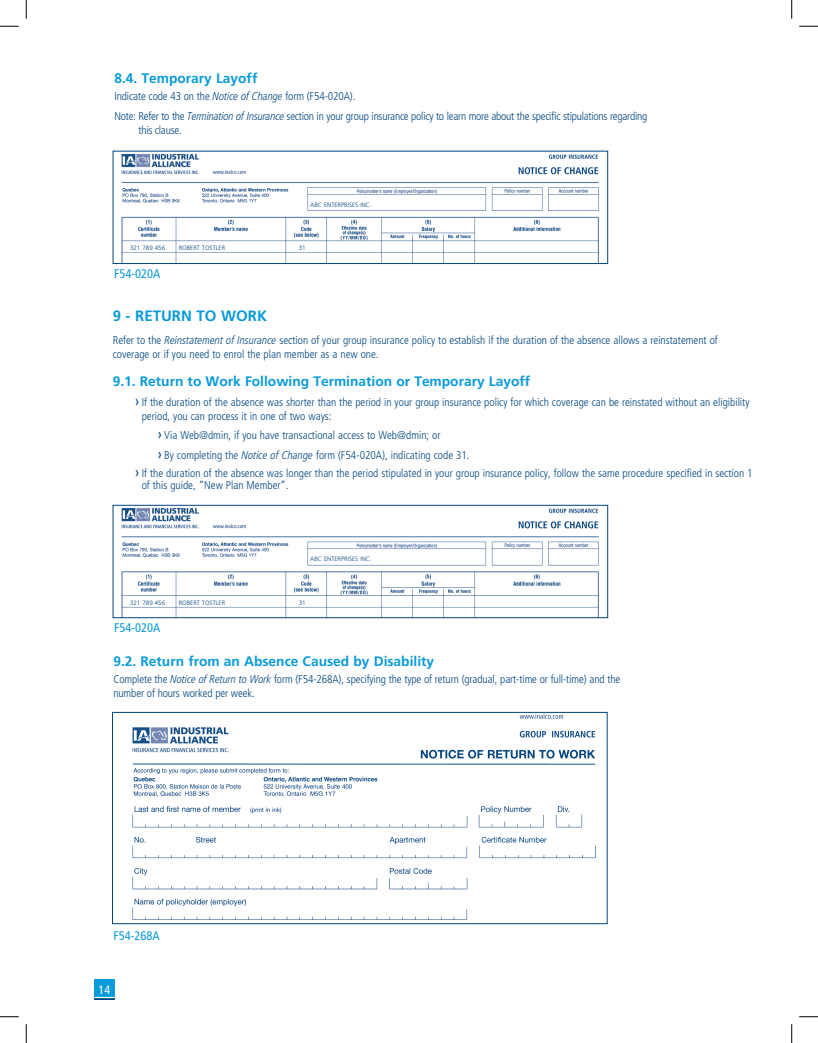
<style>
.page{position:relative;width:818px;height:1043px;background:#fff}
.page>*{position:absolute;margin:0;border:0;box-sizing:border-box;transform-origin:0 0}
.t1{font:700 15px "Frutiger";color:#089ad9}
.t2{font:700 13.75px "Frutiger";color:#089ad9}
.t3{font:condensed 12.5px "Frutiger";color:#089ad9}
.t4{font:condensed 12.12px "Frutiger";color:#fff}
.t5{font:300 condensed 11.25px/13.8px "Frutiger";color:#01457f}
.t6{font:300 condensed 11.25px/20px "Frutiger";letter-spacing:-.02em;color:#01457f}
.t7{font:300 6.25px "Frutiger";color:#01457f}
.s1{font-family:"Frutiger LT Pro";font-style:italic}
.s2{font-weight:400;font-size:15px}
</style>
<div class="page">
<div style="left:94px;top:979px;width:21px;height:18px;background:#089ad9"></div>
<hr style="left:94px;top:997px;width:21px;height:3px;background:#01457f">
<hr style="left:94px;top:996px;width:21px;height:2px;background:#fff">
<img style="left:132px;top:714px;width:464px;height:206px">
<div style="left:112px;top:712px;width:495px;height:212px;border:1px solid #01457f"></div>
<img style="left:121px;top:153px;width:478px;height:109px">
<div style="left:113px;top:151px;width:495px;height:113px;border:1px solid #01457f"></div>
<img style="left:121px;top:508px;width:478px;height:108px">
<div style="left:113px;top:505px;width:495px;height:113px;border:1px solid #01457f"></div>
<svg style="left:0;top:25px;width:19px;height:2px"></svg>
<svg style="left:799px;top:25px;width:19px;height:2px"></svg>
<svg style="left:0;top:1016px;width:19px;height:1px"></svg>
<svg style="left:799px;top:1016px;width:19px;height:1px"></svg>
<svg style="left:25px;top:0;width:2px;height:19px"></svg>
<svg style="left:25px;top:1024px;width:2px;height:18px"></svg>
<svg style="left:791px;top:0;width:1px;height:19px"></svg>
<svg style="left:791px;top:1024px;width:1px;height:18px"></svg>
<p class="t2" style="left:114px;top:70px;width:144px">8.4. Temporary Layoff</p>
<p class="t6" style="left:114px;top:86px;width:534px">Indicate code 43 on the <span class="s1">Notice of Change</span> form (F54-020A).<br>Note: Refer to the <span class="s1">Termination of Insurance</span> section in your group insurance policy to learn more about the specific stipulations regarding</p>
<p class="t6" style="left:138px;top:120px;width:45px">this clause.</p>
<p class="t7" style="left:310px;top:201px;width:5px">ABC</p>
<p class="t7" style="left:324px;top:201px;width:5px">ENTERPRISES</p>
<p class="t7" style="left:360px;top:201px;width:13px">INC .</p>
<p class="t7" style="left:130px;top:245px;width:37px">321 789 456</p>
<p class="t7" style="left:179px;top:245px;width:5px">ROBERT</p>
<p class="t7" style="left:202px;top:245px;width:4px">TOSTLER</p>
<p class="t7" style="left:299px;top:245px;width:8px">31</p>
<p class="t3" style="left:114px;top:266px;width:48px">F54-020A</p>
<h1 class="t1" style="left:113px;top:307px;width:122px">9 - return to wor</h1>
<h1 class="t1" style="left:257px;top:307px;width:12px">k</h1>
<p class="t5" style="left:113px;top:333px;width:606px">Refer to the <span class="s1">Reinstatement of Insurance</span> section of your group insurance policy to establish if the duration of the absence allows a reinstatement of coverage or if you need to enrol the plan member as a new one.</p>
<p class="t2" style="left:113px;top:373px;width:419px">9.1. Return to Work Following Termination or Temporary Layoff</p>
<p class="t5" style="left:142px;top:395px;width:609px;text-indent:-6px"><span class="s2">›</span> If the duration of the absence was shorter than the period in your group insurance policy for which coverage can be reinstated without an eligibility period, you can process it in one of two ways:</p>
<p class="t5" style="left:158px;top:426px;width:313px;line-height:19.4px"><span class="s2">›</span> Via Web@dmin, if you have transactional access to Web@dmin; or<br><span class="s2">›</span> By completing the <span class="s1">Notice of Change</span> form (F54-020A), indicating code 31.</p>
<p class="t5" style="left:142px;top:467px;width:612px;line-height:12.5px;text-indent:-6px"><span class="s2">›</span> If the duration of the absence was longer than the period stipulated in your group insurance policy, follow the same procedure specified in section 1 of this guide, “New Plan Member”.</p>
<p class="t7" style="left:310px;top:555px;width:5px">ABC</p>
<p class="t7" style="left:324px;top:555px;width:5px">ENTERPRISES</p>
<p class="t7" style="left:360px;top:555px;width:13px">INC .</p>
<p class="t7" style="left:130px;top:599px;width:37px">321 789 456</p>
<p class="t7" style="left:179px;top:599px;width:5px">ROBERT</p>
<p class="t7" style="left:202px;top:599px;width:4px">TOSTLER</p>
<p class="t7" style="left:299px;top:599px;width:8px">31</p>
<p class="t3" style="left:114px;top:620px;width:48px">F54-020A</p>
<p class="t2" style="left:113px;top:653px;width:322px">9.2. Return from an Absence Caused by Disability</p>
<p class="t5" style="left:113px;top:672px;width:508px">Complete the <span class="s1">Notice of Return to Work</span> form (F54-268A), specifying the type of return (gradual, part-time or full-time) and the number of hours worked per week.</p>
<p class="t3" style="left:113px;top:928px;width:48px">F54-268A</p>
<p class="t4" style="left:99px;top:982px;width:13px">14</p>
</div>
